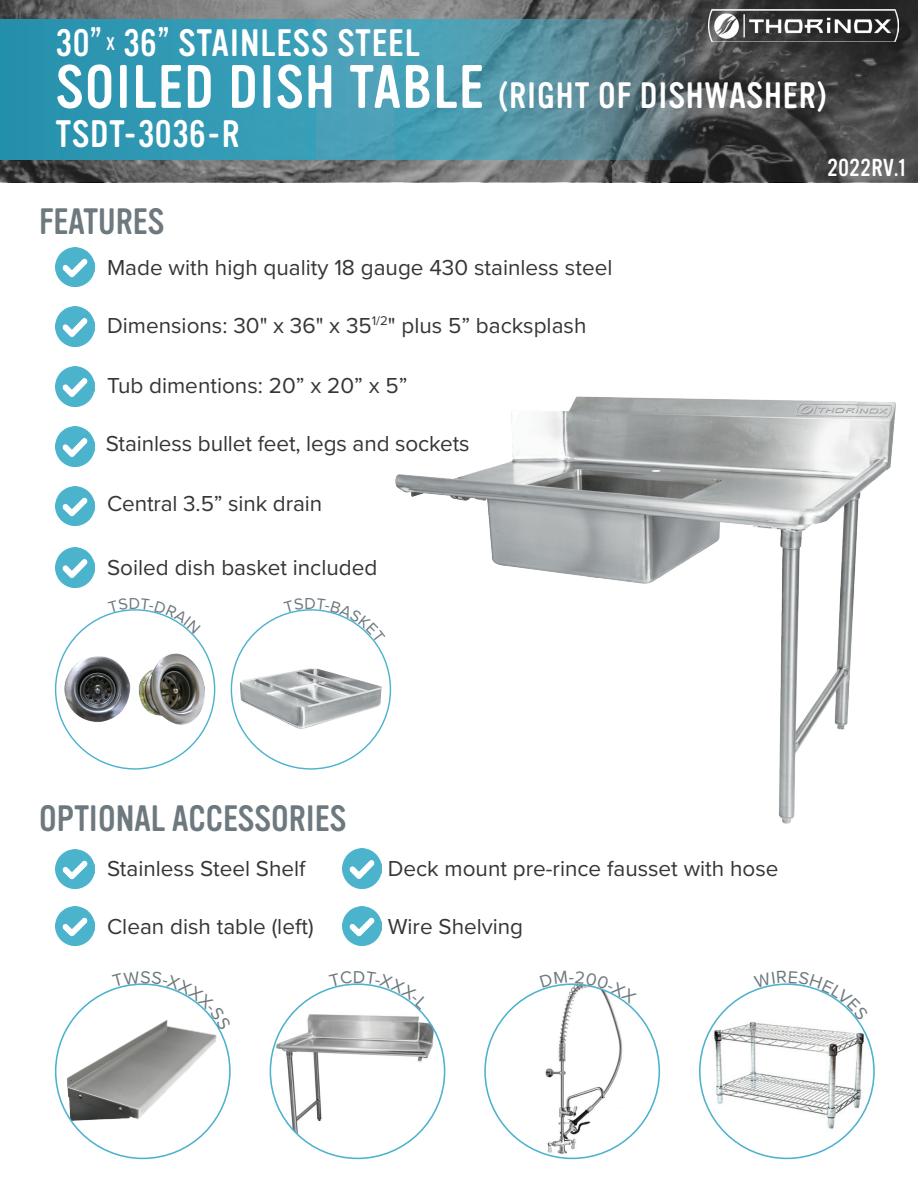
<style>
.page{position:relative;width:918px;height:1188px;background:#fff}
.page>*{position:absolute;margin:0;border:0;box-sizing:border-box;transform-origin:0 0}
.t1{font:37.5px "Vinyl OT";letter-spacing:.025em;color:#fff}
.t2{font:36px "Vinyl OT";letter-spacing:.025em;color:#fff}
.t3{font:36px "Vinyl OT";color:#6d797e}
.t4{font:24px "Vinyl OT";letter-spacing:.025em;color:#fff}
.t5{font:22.5px "Proxima Nova";color:#363537}
.s1{font-size:60px}
</style>
<div class="page">
<img style="left:270px;top:984px;width:175px;height:174px;border-radius:87px">
<img style="left:537px;top:989px;width:89px;height:167px">
<img style="left:700px;top:990px;width:174px;height:167px">
<img style="left:62px;top:1018px;width:161px;height:107px">
<img style="left:235px;top:614px;width:148px;height:151px">
<img style="left:56px;top:636px;width:159px;height:107px">
<img style="left:383px;top:396px;width:513px;height:428px">
<svg style="left:0;top:0;width:917px;height:182px;background:#565657"></svg>
<hr style="left:917px;top:0;width:1px;height:182px;background:#363537">
<img style="left:56px;top:247px;width:39px;height:39px">
<img style="left:56px;top:427px;width:39px;height:39px">
<img style="left:56px;top:486px;width:39px;height:40px">
<img style="left:56px;top:307px;width:39px;height:39px">
<img style="left:56px;top:367px;width:39px;height:39px">
<img style="left:56px;top:548px;width:39px;height:39px">
<img style="left:708px;top:9px;width:190px;height:33px">
<svg style="left:0;top:19px;width:697px;height:140px;background:#4292a7"></svg>
<img style="left:56px;top:849px;width:39px;height:39px">
<img style="left:56px;top:907px;width:39px;height:39px">
<img style="left:342px;top:849px;width:39px;height:39px">
<img style="left:342px;top:907px;width:39px;height:39px">
<svg style="left:329px;top:983px;width:91px;height:26px"></svg>
<svg style="left:540px;top:983px;width:89px;height:21px"></svg>
<svg style="left:754px;top:983px;width:115px;height:37px"></svg>
<svg style="left:112px;top:983px;width:111px;height:47px"></svg>
<svg style="left:284px;top:598px;width:102px;height:45px"></svg>
<svg style="left:108px;top:609px;width:85px;height:25px"></svg>
<h1 class="t1" style="left:56px;top:22px;width:365px">30” <sup>X</sup> 36” STAINLESS STEEL</h1>
<h2 class="t2" style="left:56px;top:76px;width:773px"><span class="s1">SOILED DISH TABLE</span> (RIGHT OF DISHWASHER)</h2>
<h1 class="t1" style="left:56px;top:114px;width:185px">TSDT-3036-R</h1>
<h2 class="t3" style="left:39px;top:202px;width:127px">FEATURES</h2>
<p class="t5" style="left:107px;top:251px;width:507px">Made with high quality 18 gauge 430 stainless steel</p>
<p class="t5" style="left:107px;top:308px;width:481px">Dimensions: 30" x 36" x 35<sup>1/2</sup>" plus 5” backsplash</p>
<p class="t5" style="left:107px;top:368px;width:302px">Tub dimentions: 20” x 20” x 5”</p>
<p class="t5" style="left:106px;top:427px;width:365px">Stainless bullet feet, legs and sockets</p>
<p class="t5" style="left:107px;top:487px;width:217px">Central 3.5” sink drain</p>
<p class="t5" style="left:107px;top:551px;width:272px">Soiled dish basket included</p>
<p class="t4" style="left:827px;top:155px;width:80px">2022RV.1</p>
<h2 class="t3" style="left:39px;top:799px;width:308px">OPTIONAL ACCESSORIES</h2>
<p class="t5" style="left:107px;top:852px;width:200px">Stainless Steel Shelf</p>
<p class="t5" style="left:107px;top:909px;width:208px">Clean dish table (left)</p>
<p class="t5" style="left:388px;top:852px;width:392px">Deck mount pre-rince fausset with hose</p>
<p class="t5" style="left:388px;top:909px;width:137px">Wire Shelving</p>
</div>
